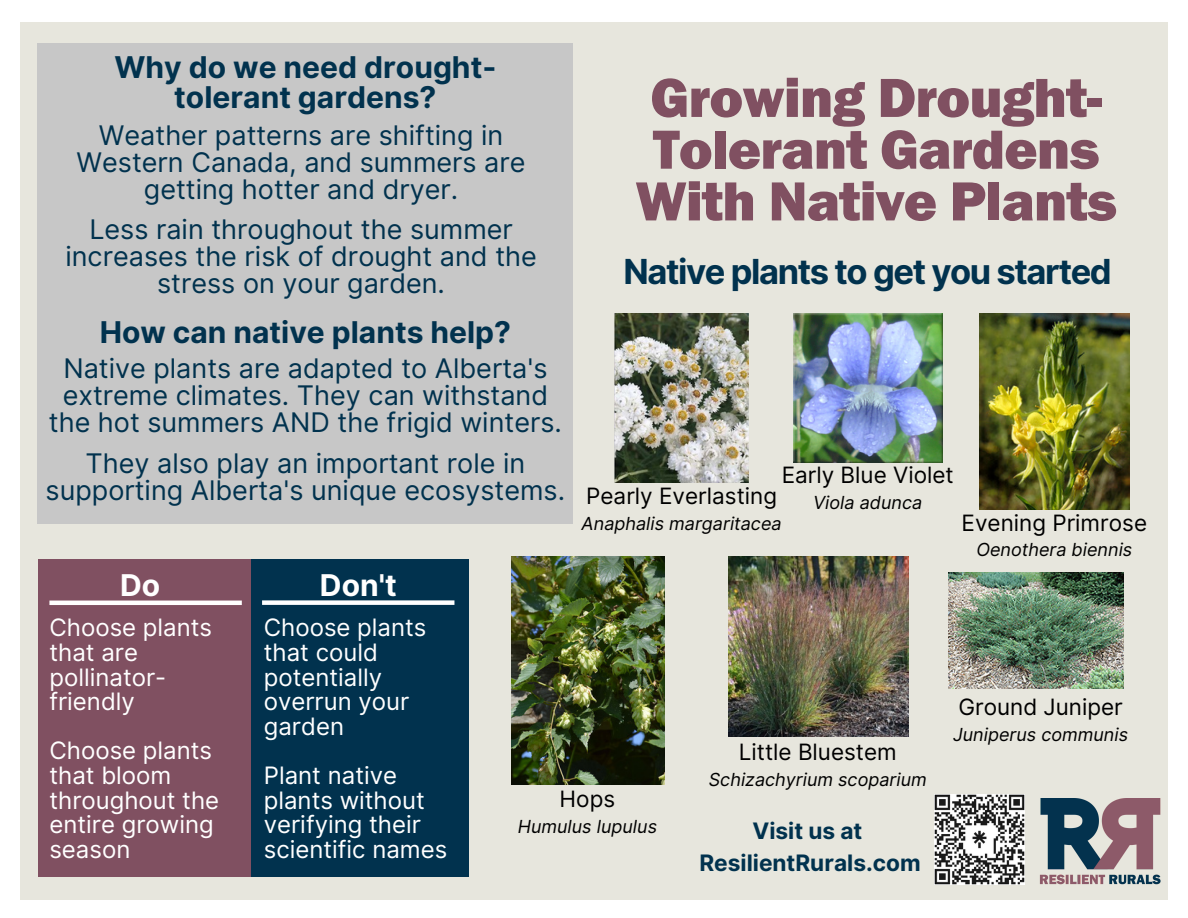
<style>
.page{position:relative;width:1188px;height:918px;background:#fff}
.page>*{position:absolute;margin:0;border:0;box-sizing:border-box;transform-origin:0 0}
.t1{font:800 57px/51.8px "Franklin Gothic";letter-spacing:-.015em;color:#805061;text-align:center}
.t2{font:700 34.5px "Inter";letter-spacing:-.04em;color:#01324e}
.t3{font:700 30px/30.3px "Inter";color:#01324e;text-align:center}
.t4{font:700 30px "Inter";color:#fff}
.t5{font:27px/27px "Inter";color:#01324e;text-align:center}
.t6{font:24px/24.8px "Inter";color:#fff}
.t7{font:700 22.65px/31.5px "Inter";color:#01324e;text-align:center}
.t8{font:22.5px "Inter";color:#000}
.t9{font:italic 18px "Inter";color:#000}
</style>
<div class="page">
<div style="left:20px;top:22px;width:1148px;height:877px;background:#e7e6dd"></div>
<div style="left:38px;top:43px;width:535px;height:275px;background:#c7c7c7"></div>
<div style="left:38px;top:280px;width:535px;height:244px;background:#c7c7c7"></div>
<div style="left:38px;top:559px;width:213px;height:318px;background:#805061"></div>
<hr style="left:49px;top:601px;width:193px;height:4px;background:#fff">
<div style="left:251px;top:559px;width:218px;height:317px;background:#01324e"></div>
<div style="left:262px;top:600px;width:192px;height:5px;background:#fff"></div>
<img style="left:794px;top:314px;width:148px;height:148px">
<img style="left:979px;top:314px;width:150px;height:196px">
<img style="left:615px;top:314px;width:134px;height:169px">
<img style="left:511px;top:556px;width:153px;height:229px">
<img style="left:728px;top:556px;width:180px;height:180px">
<img style="left:948px;top:573px;width:176px;height:116px">
<img style="left:934px;top:795px;width:90px;height:90px">
<img style="left:1039px;top:799px;width:122px;height:86px">
<p class="t3" style="left:114px;top:52px;width:383px">Why do we need drought&shy;tolerant gardens?</p>
<p class="t5" style="left:77px;top:122px;width:450px">Weather patterns are shifting in<br>Western Canada, and summers are getting hotter and dryer.</p>
<p class="t5" style="left:65px;top:216px;width:473px">Less rain throughout the summer increases the risk of drought and the stress on your garden.</p>
<p class="t3" style="left:100px;top:317px;width:413px">How can native plants help?</p>
<p class="t5" style="left:49px;top:355px;width:515px">Native plants are adapted to Alberta's extreme climates. They can withstand the hot summers AND the frigid winters.</p>
<p class="t5" style="left:46px;top:449px;width:521px">They also play an important role in supporting Alberta's unique ecosystems.</p>
<p class="t4" style="left:120px;top:567px;width:42px">Do</p>
<p class="t4" style="left:320px;top:567px;width:78px">Don't</p>
<h1 class="t1" style="left:635px;top:71px;width:483px">Growing Drought-<br>Tolerant Gardens<br>With Native Plants</h1>
<p class="t2" style="left:624px;top:251px;width:490px">Native plants to get you started</p>
<p class="t8" style="left:782px;top:462px;width:174px">Early Blue Violet</p>
<p class="t9" style="left:813px;top:492px;width:111px">Viola adunca</p>
<p class="t8" style="left:586px;top:483px;width:192px">Pearly Everlasting</p>
<p class="t9" style="left:582px;top:513px;width:202px">Anaphalis margaritacea</p>
<p class="t8" style="left:962px;top:509px;width:187px">Evening Primrose</p>
<p class="t9" style="left:976px;top:539px;width:157px">Oenothera biennis</p>
<p class="t6" style="left:49px;top:615px;width:164px">Choose plants that are pollinator&shy;friendly</p>
<p class="t6" style="left:49px;top:738px;width:171px">Choose plants that bloom throughout the entire growing season</p>
<p class="t6" style="left:264px;top:615px;width:164px">Choose plants that could potentially overrun your garden</p>
<p class="t6" style="left:264px;top:763px;width:185px">Plant native plants without verifying their scientific names</p>
<p class="t8" style="left:560px;top:786px;width:57px">Hops</p>
<p class="t9" style="left:518px;top:816px;width:141px">Humulus lupulus</p>
<p class="t8" style="left:739px;top:738px;width:159px">Little Bluestem</p>
<p class="t9" style="left:709px;top:769px;width:219px">Schizachyrium scoparium</p>
<p class="t7" style="left:699px;top:815px;width:223px">Visit us at<br>ResilientRurals.com</p>
<p class="t8" style="left:958px;top:693px;width:166px">Ground Juniper</p>
<p class="t9" style="left:953px;top:724px;width:177px">Juniperus communis</p>
</div>
